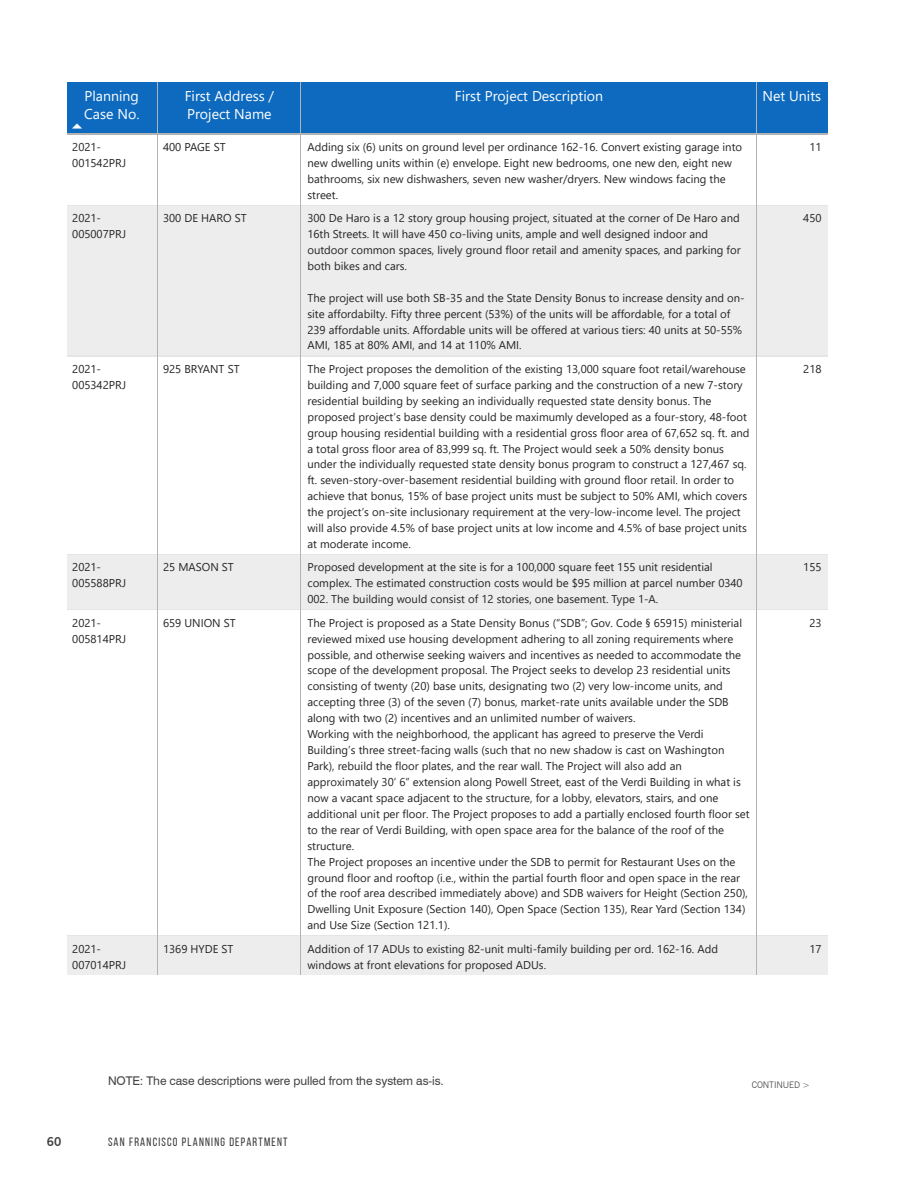
<style>
.page{position:relative;width:918px;height:1188px;background:#fff}
.page>*{position:absolute;margin:0;border:0;box-sizing:border-box;transform-origin:0 0}
.t1{font:14.1px/18px "Segoe UI";color:#fff}
.t2{font:12px "Swiss 721 BT";letter-spacing:-.01em;color:#3e3e3f}
.t3{font:12px "Bebas Neue";letter-spacing:.1em;color:#3e3e3f}
.t4{font:700 12px "News Gothic BT";color:#3e3e3f}
.t5{font:11.25px/15.9px "Segoe UI";color:#252423}
.Source{font:300 9px "News Gothic BT";letter-spacing:-.01em;color:#3e3e3f}
</style>
<div class="page">
<div style="left:67px;top:83px;width:91px;height:52px;background:#0d6abf"></div>
<hr style="left:157px;top:83px;width:1px;height:52px;background:#b3b3b3">
<hr style="left:67px;top:134px;width:91px;height:1px;background:#b3b3b3">
<div style="left:158px;top:83px;width:144px;height:52px;background:#0d6abf"></div>
<hr style="left:301px;top:83px;width:1px;height:52px;background:#b3b3b3">
<hr style="left:158px;top:134px;width:144px;height:1px;background:#b3b3b3">
<div style="left:302px;top:83px;width:455px;height:52px;background:#0d6abf"></div>
<hr style="left:756px;top:83px;width:1px;height:52px;background:#b3b3b3">
<hr style="left:302px;top:134px;width:455px;height:1px;background:#b3b3b3">
<div style="left:757px;top:83px;width:70px;height:52px;background:#0d6abf"></div>
<hr style="left:757px;top:134px;width:70px;height:1px;background:#b3b3b3">
<hr style="left:67px;top:205px;width:91px;height:1px;background:#e5e5e5">
<hr style="left:157px;top:135px;width:1px;height:71px;background:#b3b3b3">
<div style="left:67px;top:206px;width:91px;height:151px;background:#eeeded"></div>
<hr style="left:67px;top:356px;width:91px;height:1px;background:#e5e5e5">
<hr style="left:157px;top:206px;width:1px;height:151px;background:#b3b3b3">
<hr style="left:67px;top:554px;width:91px;height:2px;background:#e5e5e5">
<hr style="left:157px;top:357px;width:1px;height:199px;background:#b3b3b3">
<div style="left:67px;top:556px;width:91px;height:55px;background:#eeeded"></div>
<hr style="left:67px;top:610px;width:91px;height:1px;background:#e5e5e5">
<hr style="left:157px;top:556px;width:1px;height:55px;background:#b3b3b3">
<hr style="left:67px;top:936px;width:91px;height:1px;background:#e5e5e5">
<hr style="left:157px;top:611px;width:1px;height:326px;background:#b3b3b3">
<div style="left:67px;top:937px;width:91px;height:38px;background:#eeeded"></div>
<hr style="left:157px;top:937px;width:1px;height:38px;background:#b3b3b3">
<hr style="left:158px;top:205px;width:144px;height:1px;background:#e5e5e5">
<hr style="left:301px;top:135px;width:1px;height:71px;background:#b3b3b3">
<div style="left:158px;top:206px;width:144px;height:151px;background:#eeeded"></div>
<hr style="left:158px;top:356px;width:144px;height:1px;background:#e5e5e5">
<hr style="left:301px;top:206px;width:1px;height:151px;background:#b3b3b3">
<hr style="left:158px;top:554px;width:144px;height:2px;background:#e5e5e5">
<hr style="left:301px;top:357px;width:1px;height:199px;background:#b3b3b3">
<div style="left:158px;top:556px;width:144px;height:55px;background:#eeeded"></div>
<hr style="left:158px;top:610px;width:144px;height:1px;background:#e5e5e5">
<hr style="left:301px;top:556px;width:1px;height:55px;background:#b3b3b3">
<hr style="left:158px;top:936px;width:144px;height:1px;background:#e5e5e5">
<hr style="left:301px;top:611px;width:1px;height:326px;background:#b3b3b3">
<div style="left:158px;top:937px;width:144px;height:38px;background:#eeeded"></div>
<hr style="left:301px;top:937px;width:1px;height:38px;background:#b3b3b3">
<hr style="left:302px;top:205px;width:455px;height:1px;background:#e5e5e5">
<hr style="left:756px;top:135px;width:1px;height:71px;background:#b3b3b3">
<div style="left:302px;top:206px;width:455px;height:151px;background:#eeeded"></div>
<hr style="left:302px;top:356px;width:455px;height:1px;background:#e5e5e5">
<hr style="left:756px;top:206px;width:1px;height:151px;background:#b3b3b3">
<hr style="left:302px;top:554px;width:455px;height:2px;background:#e5e5e5">
<hr style="left:756px;top:357px;width:1px;height:199px;background:#b3b3b3">
<div style="left:302px;top:556px;width:455px;height:55px;background:#eeeded"></div>
<hr style="left:302px;top:610px;width:455px;height:1px;background:#e5e5e5">
<hr style="left:756px;top:556px;width:1px;height:55px;background:#b3b3b3">
<hr style="left:302px;top:936px;width:455px;height:1px;background:#e5e5e5">
<hr style="left:756px;top:611px;width:1px;height:326px;background:#b3b3b3">
<div style="left:302px;top:937px;width:455px;height:38px;background:#eeeded"></div>
<hr style="left:756px;top:937px;width:1px;height:38px;background:#b3b3b3">
<hr style="left:757px;top:205px;width:70px;height:1px;background:#e5e5e5">
<div style="left:757px;top:206px;width:70px;height:151px;background:#eeeded"></div>
<hr style="left:757px;top:356px;width:70px;height:1px;background:#e5e5e5">
<hr style="left:757px;top:554px;width:70px;height:2px;background:#e5e5e5">
<div style="left:757px;top:556px;width:70px;height:55px;background:#eeeded"></div>
<hr style="left:757px;top:610px;width:70px;height:1px;background:#e5e5e5">
<hr style="left:757px;top:936px;width:70px;height:1px;background:#e5e5e5">
<div style="left:757px;top:937px;width:70px;height:38px;background:#eeeded"></div>
<p class="t1" style="left:84px;top:86px;width:57px">Planning<br>Case No.</p>
<p class="t1" style="left:185px;top:86px;width:91px">First Address /<br>Project Name</p>
<p class="t1" style="left:455px;top:86px;width:150px">First Project Description</p>
<p class="t1" style="left:763px;top:86px;width:60px">Net Units</p>
<p class="t5" style="left:72px;top:138px;width:56px">2021-<br>001542PRJ</p>
<p class="t5" style="left:307px;top:138px;width:436px">Adding six (6) units on ground level per ordinance 162-16. Convert existing garage into new dwelling units within (e) envelope. Eight new bedrooms, one new den, eight new bathrooms, six new dishwashers, seven new washer/dryers. New windows facing the street.</p>
<p class="t5" style="left:307px;top:209px;width:435px">300 De Haro is a 12 story group housing project, situated at the corner of De Haro and 16th Streets. It will have 450 co-living units, ample and well designed indoor and outdoor common spaces, lively ground floor retail and amenity spaces, and parking for both bikes and cars.</p>
<p class="t5" style="left:307px;top:289px;width:439px">The project will use both SB-35 and the State Density Bonus to increase density and on&shy;site affordabilty. Fifty three percent (53%) of the units will be affordable, for a total of 239 affordable units. Affordable units will be offered at various tiers: 40 units at 50-55% AMI, 185 at 80% AMI, and 14 at 110% AMI.</p>
<p class="t5" style="left:307px;top:360px;width:444px">The Project proposes the demolition of the existing 13,000 square foot retail/warehouse building and 7,000 square feet of surface parking and the construction of a new 7-story residential building by seeking an individually requested state density bonus. The proposed project’s base density could be maximumly developed as a four-story, 48-foot group housing residential building with a residential gross floor area of 67,652 sq. ft. and a total gross floor area of 83,999 sq. ft. The Project would seek a 50% density bonus under the individually requested state density bonus program to construct a 127,467 sq. ft. seven-story-over-basement residential building with ground floor retail. In order to achieve that bonus, 15% of base project units must be subject to 50% AMI, which covers the project’s on-site inclusionary requirement at the very-low-income level. The project will also provide 4.5% of base project units at low income and 4.5% of base project units at moderate income.</p>
<p class="t5" style="left:307px;top:559px;width:437px">Proposed development at the site is for a 100,000 square feet 155 unit residential complex. The estimated construction costs would be $95 million at parcel number 0340<br>002. The building would consist of 12 stories, one basement. Type 1-A.</p>
<p class="t5" style="left:307px;top:614px;width:444px">The Project is proposed as a State Density Bonus (“SDB”; Gov. Code § 65915) ministerial reviewed mixed use housing development adhering to all zoning requirements where possible, and otherwise seeking waivers and incentives as needed to accommodate the scope of the development proposal. The Project seeks to develop 23 residential units consisting of twenty (20) base units, designating two (2) very low-income units, and accepting three (3) of the seven (7) bonus, market-rate units available under the SDB along with two (2) incentives and an unlimited number of waivers.<br>Working with the neighborhood, the applicant has agreed to preserve the Verdi Building’s three street-facing walls (such that no new shadow is cast on Washington Park), rebuild the floor plates, and the rear wall. The Project will also add an approximately 30’ 6” extension along Powell Street, east of the Verdi Building in what is now a vacant space adjacent to the structure, for a lobby, elevators, stairs, and one additional unit per floor. The Project proposes to add a partially enclosed fourth floor set to the rear of Verdi Building, with open space area for the balance of the roof of the structure.<br>The Project proposes an incentive under the SDB to permit for Restaurant Uses on the ground floor and rooftop (i.e., within the partial fourth floor and open space in the rear of the roof area described immediately above) and SDB waivers for Height (Section 250), Dwelling Unit Exposure (Section 140), Open Space (Section 135), Rear Yard (Section 134) and Use Size (Section 121.1).</p>
<p class="t5" style="left:307px;top:940px;width:412px">Addition of 17 ADUs to existing 82-unit multi-family building per ord. 162-16. Add windows at front elevations for proposed ADUs.</p>
<p class="t5" style="left:809px;top:138px;width:14px">11</p>
<p class="t5" style="left:163px;top:138px;width:64px">400 PAGE ST</p>
<p class="t5" style="left:72px;top:209px;width:56px">2021-<br>005007PRJ</p>
<p class="t5" style="left:163px;top:209px;width:85px">300 DE HARO ST</p>
<p class="t5" style="left:803px;top:209px;width:20px">450</p>
<p class="t5" style="left:72px;top:360px;width:56px">2021-<br>005342PRJ</p>
<p class="t5" style="left:803px;top:360px;width:20px">218</p>
<p class="t5" style="left:163px;top:360px;width:78px">925 BRYANT ST</p>
<p class="t5" style="left:72px;top:559px;width:56px">2021-<br>005588PRJ</p>
<p class="t5" style="left:72px;top:614px;width:56px">2021-<br>005814PRJ</p>
<p class="t5" style="left:803px;top:559px;width:20px">155</p>
<p class="t5" style="left:163px;top:559px;width:72px">25 MASON ST</p>
<p class="t5" style="left:163px;top:614px;width:74px">659 UNION ST</p>
<p class="t5" style="left:809px;top:614px;width:14px">23</p>
<p class="t5" style="left:72px;top:940px;width:56px">2021-<br>007014PRJ</p>
<p class="t5" style="left:163px;top:940px;width:72px">1369 HYDE ST</p>
<p class="t5" style="left:809px;top:940px;width:14px">17</p>
<p class="t2" style="left:108px;top:1073px;width:337px">NOTE: The case descriptions were pulled from the system as-is.</p>
<p class="Source" style="left:752px;top:1079px;width:60px">CONTINUED &gt;</p>
<p class="t4" style="left:47px;top:1134px;width:16px">60</p>
<p class="t3" style="left:108px;top:1135px;width:181px">SAN FRANCISCO PLANNING DEPARTMENT</p>
</div>
